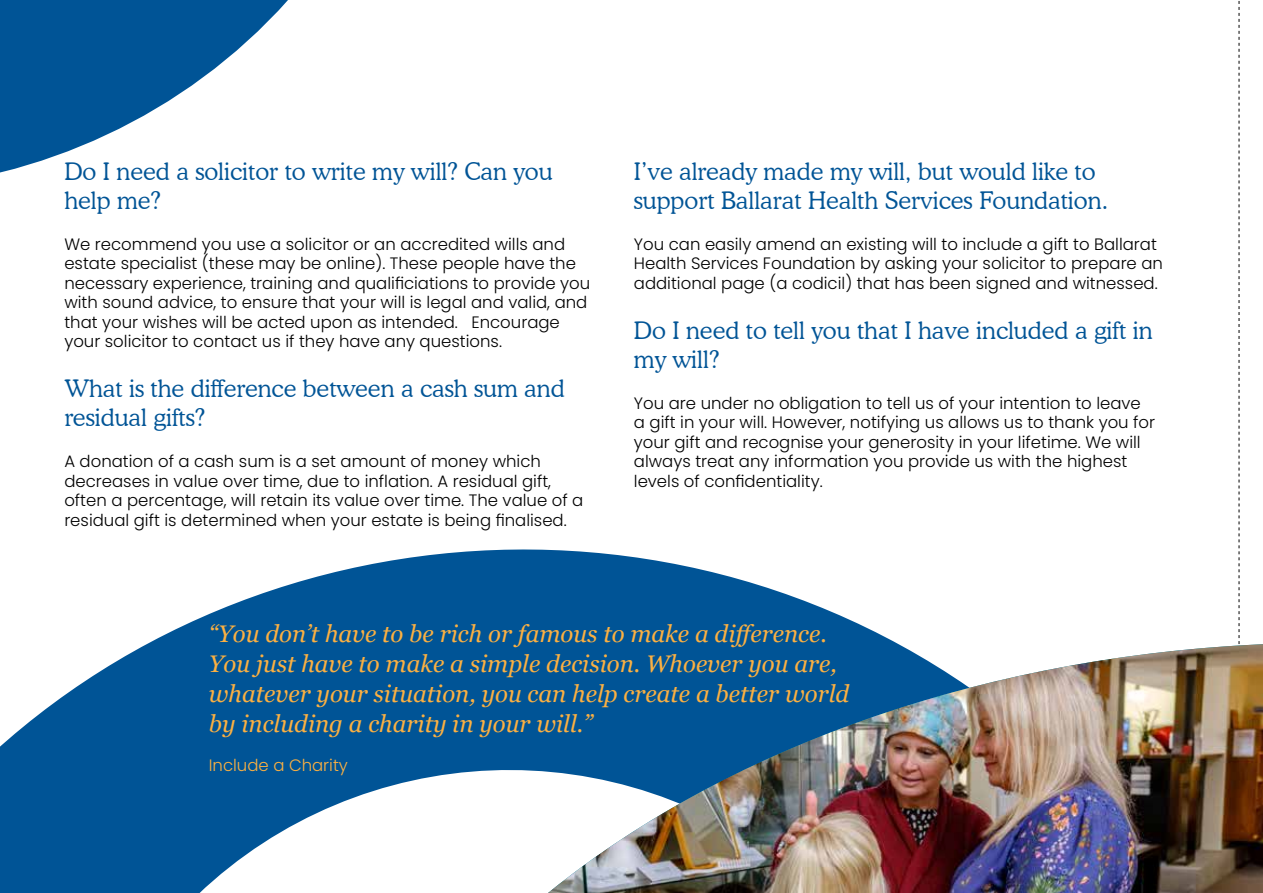
<style>
.page{position:relative;width:1263px;height:893px;background:#fff}
.page>*{position:absolute;margin:0;border:0;box-sizing:border-box;transform-origin:0 0}
.t1{font:300 24px/28.8px "Cooper BT";color:#005496}
.t2{font:italic 24px/30px "Georgia";color:#fbb042}
.t3{font:300 16.5px/19.5px "Poppins";color:#000}
.t4{font:300 16.5px "Poppins";color:#fbb042}
</style>
<div class="page">
<svg style="left:0;top:549px;width:898px;height:344px;fill:#005496"></svg>
<svg style="left:0;top:0;width:288px;height:173px;fill:#005496"></svg>
<svg style="left:1239px;top:1px;width:1px;height:643px"></svg>
<svg style="left:533px;top:644px;width:15px;height:249px;fill:#005496"></svg>
<img style="left:548px;top:644px;width:715px;height:249px">
<h1 class="t1" style="left:64px;top:157px;width:490px">Do I need a solicitor to write my will? Can you help me?</h1>
<p class="t3" style="left:64px;top:234px;width:527px">We recommend you use a solicitor or an accredited wills and estate specialist (these may be online). These people have the necessary experience, training and qualificiations to provide you with sound advice, to ensure that your will is legal and valid, and that your wishes will be acted upon as intended. Encourage your solicitor to contact us if they have any questions.</p>
<h1 class="t1" style="left:64px;top:374px;width:502px">What is the difference between a cash sum and residual gifts?</h1>
<p class="t3" style="left:64px;top:452px;width:521px">A donation of a cash sum is a set amount of money which decreases in value over time, due to inflation. A residual gift, often a percentage, will retain its value over time. The value of a residual gift is determined when your estate is being finalised.</p>
<h1 class="t1" style="left:634px;top:157px;width:476px">I’ve already made my will, but would like to support Ballarat Health Services Foundation.</h1>
<p class="t3" style="left:634px;top:234px;width:531px">You can easily amend an existing will to include a gift to Ballarat<br>Health Services Foundation by asking your solicitor to prepare an additional page (a codicil) that has been signed and witnessed.</p>
<h1 class="t1" style="left:634px;top:316px;width:520px">Do I need to tell you that I have included a gift in my will?</h1>
<p class="t3" style="left:634px;top:393px;width:523px">You are under no obligation to tell us of your intention to leave a gift in your will. However, notifying us allows us to thank you for your gift and recognise your generosity in your lifetime. We will always treat any information you provide us with the highest levels of confidentiality.</p>
<h1 class="t2" style="left:209px;top:619px;width:642px">“You don’t have to be rich or famous to make a difference.<br>You just have to make a simple decision. Whoever you are, whatever your situation, you can help create a better world by including a charity in your will.”</h1>
<p class="t4" style="left:209px;top:756px;width:141px">Include a Charity</p>
</div>
